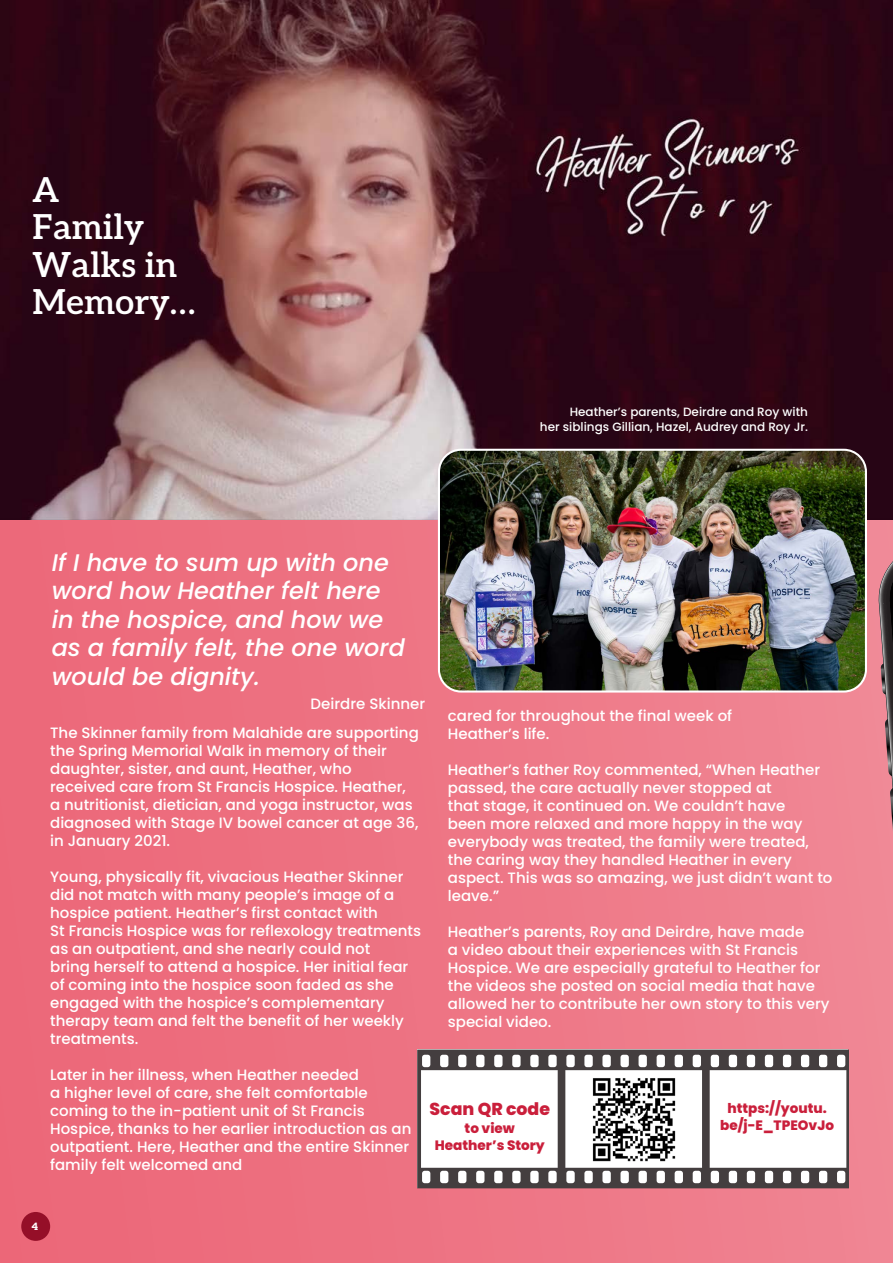
<style>
.page{position:relative;width:893px;height:1263px;background:#fff}
.page>*{position:absolute;margin:0;border:0;box-sizing:border-box;transform-origin:0 0}
.t1{font:34.5px "Aleo";color:#fff}
.t2{font:italic 500 24px/28.5px "Poppins";color:#fff}
.t3{font:800 17.25px "Poppins";color:#ca1f3b}
.t4{font:500 15px/18px "Poppins";color:#fff}
.t5{font:800 13.65px/17.2px "Poppins";color:#ca1f3b;text-align:center}
.t6{font:500 12px "Poppins";color:#fff}
.t7{font:700 10.5px "Factoria";color:#fff}
</style>
<div class="page">
<div style="left:0;top:0;width:893px;height:1263px;background:linear-gradient(to right,#ec6677,#ef8694)"></div>
<img style="left:0;top:0;width:893px;height:520px">
<svg style="left:417px;top:1049px;width:431px;height:139px"></svg>
<img style="left:588px;top:1074px;width:90px;height:90px">
<img style="left:439px;top:450px;width:427px;height:241px">
<div style="left:438px;top:449px;width:429px;height:243px;border:2px solid #fff;border-radius:22px"></div>
<svg style="left:878px;top:545px;width:15px;height:287px;background:#9d686f"></svg>
<div style="left:21px;top:1212px;width:29px;height:29px;background:#950f28;border-radius:50%"></div>
<p class="t1" style="left:33px;top:163px;width:28px">A</p>
<p class="t1" style="left:33px;top:200px;width:113px">Family</p>
<p class="t1" style="left:33px;top:238px;width:146px">Walks in</p>
<p class="t1" style="left:33px;top:275px;width:165px">Memory…</p>
<p class="t6" style="left:570px;top:405px;width:240px">Heather’s parents, Deirdre and Roy with</p>
<p class="t6" style="left:540px;top:420px;width:269px">her siblings Gillian, Hazel, Audrey and Roy Jr.</p>
<p class="t2" style="left:52px;top:548px;width:355px">If I have to sum up with one word how Heather felt here in the hospice, and how we as a family felt, the one word would be dignity.</p>
<p class="t4" style="left:311px;top:695px;width:116px">Deirdre Skinner</p>
<p class="t4" style="left:448px;top:707px;width:286px">cared for throughout the final week of<br>Heather’s life.</p>
<p class="t4" style="left:448px;top:761px;width:386px">Heather’s father Roy commented, “When Heather passed, the care actually never stopped at<br>that stage, it continued on. We couldn’t have<br>been more relaxed and more happy in the way everybody was treated, the family were treated, the caring way they handled Heather in every aspect. This was so amazing, we just didn’t want to leave.”</p>
<p class="t4" style="left:448px;top:923px;width:383px">Heather’s parents, Roy and Deirdre, have made<br>a video about their experiences with St Francis Hospice. We are especially grateful to Heather for the videos she posted on social media that have allowed her to contribute her own story to this very special video.</p>
<p class="t4" style="left:50px;top:724px;width:370px">The Skinner family from Malahide are supporting the Spring Memorial Walk in memory of their daughter, sister, and aunt, Heather, who received care from St Francis Hospice. Heather, a nutritionist, dietician, and yoga instructor, was diagnosed with Stage IV bowel cancer at age 36, in January 2021.</p>
<p class="t4" style="left:50px;top:868px;width:355px">Young, physically fit, vivacious Heather Skinner did not match with many people’s image of a hospice patient. Heather’s first contact with</p>
<p class="t4" style="left:50px;top:922px;width:373px">St Francis Hospice was for reflexology treatments as an outpatient, and she nearly could not<br>bring herself to attend a hospice. Her initial fear of coming into the hospice soon faded as she engaged with the hospice’s complementary therapy team and felt the benefit of her weekly treatments.</p>
<p class="t4" style="left:50px;top:1066px;width:363px">Later in her illness, when Heather needed<br>a higher level of care, she felt comfortable coming to the in-patient unit of St Francis Hospice, thanks to her earlier introduction as an outpatient. Here, Heather and the entire Skinner family felt welcomed and</p>
<p class="t5" style="left:720px;top:1099px;width:115px">https://youtu. be/j-E_TPEOvJo</p>
<p class="t3" style="left:430px;top:1099px;width:122px">Scan QR code</p>
<p class="t5" style="left:465px;top:1119px;width:52px">to view</p>
<p class="t5" style="left:435px;top:1137px;width:111px">Heather’s Story</p>
<p class="t7" style="left:31px;top:1220px;width:8px">4</p>
</div>
